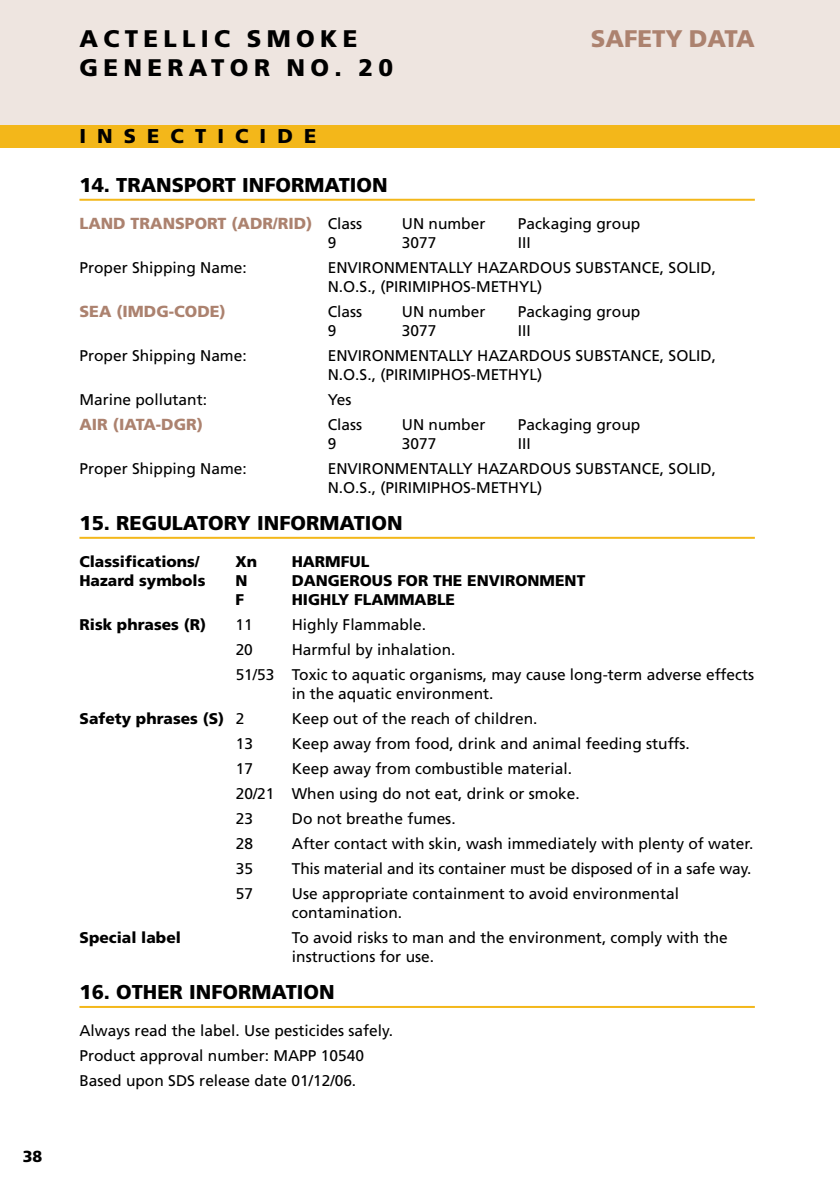
<style>
.page{position:relative;width:840px;height:1191px;background:#fff}
.page>*{position:absolute;margin:0;border:0;box-sizing:border-box;transform-origin:0 0}
.t1{font:900 24px "Frutiger";letter-spacing:.22em;color:#000}
.t2{font:900 24px "Frutiger";color:#ac826f}
.t3{font:900 20px "Frutiger";color:#000}
.t4{font:900 20px "Frutiger";letter-spacing:.555em;color:#000}
.t5{font:900 16px "Frutiger";color:#ac826f}
.t6{font:900 16px "Frutiger";color:#000}
.t7{font:15.6px/19px "Frutiger";color:#000}
.t8{font:900 15.6px "Frutiger";color:#000}
.s1{font-weight:400;font-size:15.6px;color:#000}
.s2{font-weight:400}
</style>
<div class="page">
<div style="left:0;top:0;width:839px;height:132px;background:#eee5e0"></div>
<div style="left:0;top:125px;width:839px;height:22px;background:#f3b71a"></div>
<hr style="left:79px;top:199px;width:675px;height:2px;background:#f3b71a">
<hr style="left:79px;top:537px;width:675px;height:2px;background:#f3b71a">
<hr style="left:79px;top:1006px;width:675px;height:2px;background:#f3b71a">
<p class="t6" style="left:23px;top:1147px;width:21px">38</p>
<h1 class="t1" style="left:79px;top:24px;width:279px">ACTELLIC SMOKE</h1>
<h1 class="t2" style="left:590px;top:24px;width:165px">SAFETY DATA</h1>
<h1 class="t1" style="left:79px;top:53px;width:315px">GENERATOR NO. 20</h1>
<p class="t4" style="left:79px;top:124px;width:238px">INSECTICIDE</p>
<p class="t3" style="left:79px;top:173px;width:309px">14. TRANSPORT INFORMATION</p>
<p class="t5" style="left:79px;top:213px;width:171px">LAND TRANSPORT (adr</p>
<p class="t5" style="left:273px;top:213px;width:90px">/RID) <span class="s1">Class</span></p>
<p class="t7" style="left:401px;top:214px;width:85px">UN number</p>
<p class="t7" style="left:517px;top:214px;width:124px">Packaging group</p>
<p class="t7" style="left:327px;top:233px;width:10px">9</p>
<p class="t7" style="left:401px;top:233px;width:36px">3077</p>
<p class="t7" style="left:517px;top:233px;width:14px">III</p>
<p class="t7" style="left:79px;top:258px;width:169px">Proper Shipping Name:</p>
<p class="t7" style="left:327px;top:258px;width:389px">ENVIRONMENTALLY HAZARDOUS SUBSTANCE, SOLID,<br>N.O.S., (PIRIMIPHOS-METHYL)</p>
<p class="t5" style="left:79px;top:301px;width:118px">Sea (IMDG-Code</p>
<p class="t5" style="left:219px;top:301px;width:8px">)</p>
<p class="t7" style="left:327px;top:302px;width:36px">Class</p>
<p class="t7" style="left:401px;top:302px;width:85px">UN number</p>
<p class="t7" style="left:517px;top:302px;width:124px">Packaging group</p>
<p class="t7" style="left:327px;top:321px;width:10px">9</p>
<p class="t7" style="left:401px;top:321px;width:36px">3077</p>
<p class="t7" style="left:517px;top:321px;width:14px">III</p>
<p class="t7" style="left:79px;top:346px;width:169px">Proper Shipping Name:</p>
<p class="t7" style="left:327px;top:346px;width:389px">ENVIRONMENTALLY HAZARDOUS SUBSTANCE, SOLID,<br>N.O.S., (PIRIMIPHOS-METHYL)</p>
<p class="t7" style="left:79px;top:390px;width:129px">Marine pollutant:</p>
<p class="t7" style="left:327px;top:390px;width:25px">Yes</p>
<p class="t5" style="left:79px;top:414px;width:125px">Air (IATA-DGR)</p>
<p class="t7" style="left:327px;top:415px;width:36px">Class</p>
<p class="t7" style="left:401px;top:415px;width:85px">UN number</p>
<p class="t7" style="left:517px;top:415px;width:124px">Packaging group</p>
<p class="t7" style="left:327px;top:434px;width:10px">9</p>
<p class="t7" style="left:401px;top:434px;width:36px">3077</p>
<p class="t7" style="left:517px;top:434px;width:14px">III</p>
<p class="t7" style="left:79px;top:459px;width:169px">Proper Shipping Name:</p>
<p class="t7" style="left:327px;top:459px;width:389px">ENVIRONMENTALLY HAZARDOUS SUBSTANCE, SOLID,<br>N.O.S., (PIRIMIPHOS-METHYL)</p>
<p class="t3" style="left:79px;top:510px;width:65px">15. Regulatory</p>
<p class="t3" style="left:257px;top:510px;width:22px">Information</p>
<p class="t8" style="left:79px;top:552px;width:145px">Classifications/ X</p>
<p class="t8" style="left:247px;top:552px;width:34px">n H</p>
<p class="t8" style="left:303px;top:552px;width:68px">ARMFUL</p>
<p class="t8" style="left:79px;top:571px;width:127px">Hazard symbols</p>
<p class="t8" style="left:235px;top:571px;width:14px">N</p>
<p class="t8" style="left:291px;top:571px;width:295px">DANGEROUS FOR THE ENVIRONMENT</p>
<p class="t8" style="left:235px;top:590px;width:39px">F H</p>
<p class="t8" style="left:303px;top:590px;width:154px">IGHLY FLAMMABLE</p>
<p class="t8" style="left:79px;top:615px;width:128px">Risk phrases (R)</p>
<p class="t7" style="left:235px;top:615px;width:19px">11</p>
<p class="t7" style="left:291px;top:615px;width:136px">Highly Flammable.</p>
<p class="t7" style="left:235px;top:640px;width:19px">20</p>
<p class="t7" style="left:235px;top:637px;width:519px;line-height:25px;text-indent:56px">Harmful by inhalation.<br>51/53 Toxic to aquatic organisms, may cause long-term adverse effects</p>
<p class="t7" style="left:291px;top:684px;width:203px">in the aquatic environment.</p>
<p class="t8" style="left:79px;top:709px;width:166px">Safety phrases (S) <span class="s2">2</span></p>
<p class="t7" style="left:291px;top:709px;width:247px">Keep out of the reach of children.</p>
<p class="t7" style="left:235px;top:734px;width:19px">13</p>
<p class="t7" style="left:291px;top:734px;width:399px">Keep away from food, drink and animal feeding stuffs.</p>
<p class="t7" style="left:235px;top:759px;width:19px">17</p>
<p class="t7" style="left:235px;top:756px;width:345px;line-height:25px;text-indent:56px">Keep away from combustible material.<br>20/21 When using do not eat, drink or smoke.<br>23</p>
<p class="t7" style="left:292px;top:809px;width:165px">Do not breathe fumes.</p>
<p class="t7" style="left:236px;top:834px;width:19px">28</p>
<p class="t7" style="left:292px;top:834px;width:463px">After contact with skin, wash immediately with plenty of water.</p>
<p class="t7" style="left:236px;top:859px;width:19px">35</p>
<p class="t7" style="left:292px;top:859px;width:461px">This material and its container must be disposed of in a safe way.</p>
<p class="t7" style="left:236px;top:884px;width:19px">57</p>
<p class="t7" style="left:292px;top:884px;width:388px">Use appropriate containment to avoid environmental contamination.</p>
<p class="t8" style="left:80px;top:928px;width:103px">Special label</p>
<p class="t7" style="left:292px;top:928px;width:437px">To avoid risks to man and the environment, comply with the instructions for use.</p>
<p class="t3" style="left:79px;top:979px;width:131px">16. Other Information</p>
<p class="t7" style="left:79px;top:1018px;width:315px;line-height:25px">Always read the label. Use pesticides safely.<br>Product approval number: MAPP 10540<br>Based upon SDS release date 01/12/06.</p>
</div>
